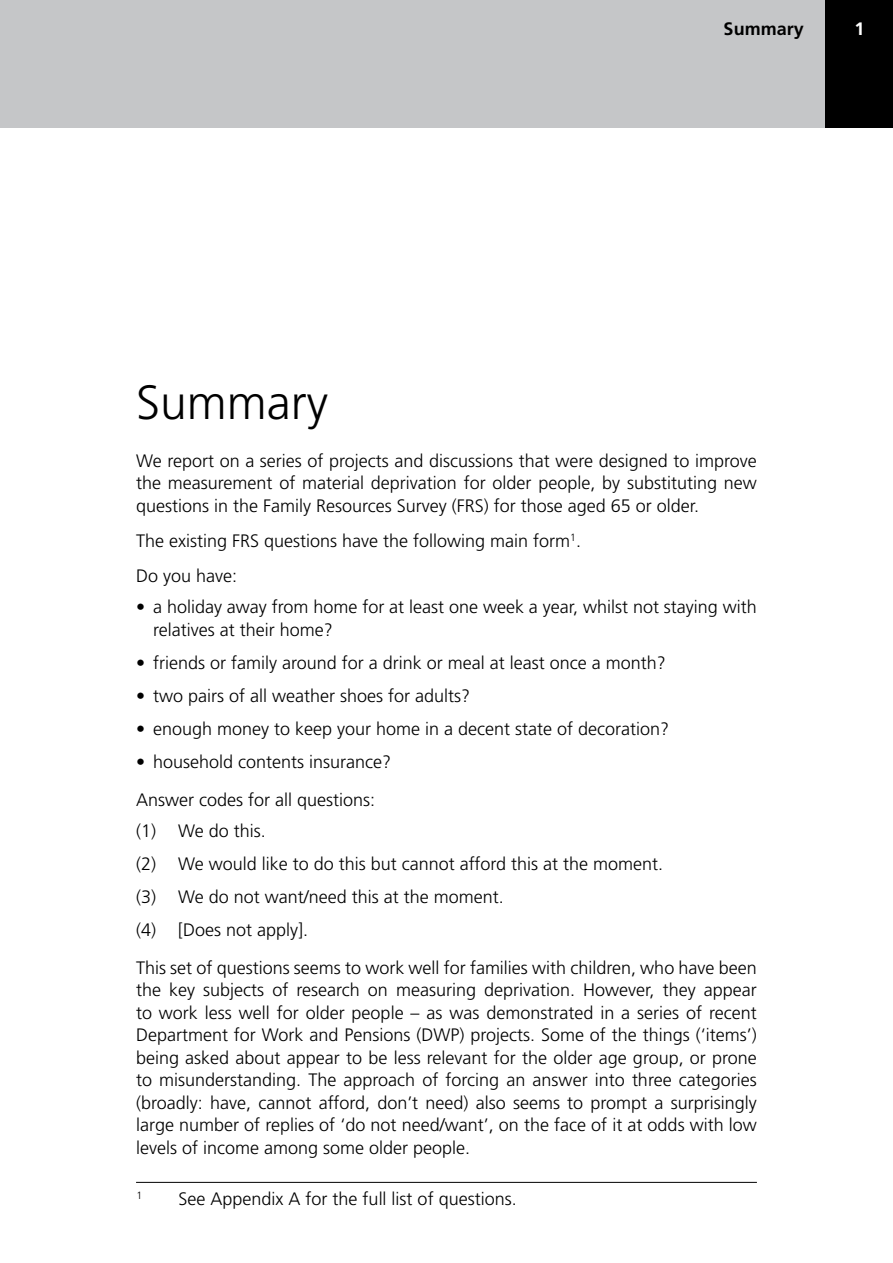
<style>
.page{position:relative;width:893px;height:1263px;background:#fff}
.page>*{position:absolute;margin:0;border:0;box-sizing:border-box;transform-origin:0 0}
.t1{font:300 48px "Frutiger LT";color:#000}
.t2{font:300 18px/22.5px "Frutiger LT";color:#000}
.t3{font:700 18px "Frutiger LT";color:#000}
.t4{font:700 18px "Frutiger LT";color:#fff}
.t5{font:300 10.5px "Frutiger LT";color:#000}
</style>
<div class="page">
<div style="left:825px;top:0;width:68px;height:128px;background:#000"></div>
<div style="left:0;top:0;width:825px;height:128px;background:#c5c6c8"></div>
<hr style="left:136px;top:1182px;width:621px;height:1px;background:#000">
<p class="t3" style="left:724px;top:18px;width:82px">Summary</p>
<p class="t4" style="left:854px;top:18px;width:12px">1</p>
<h1 class="t1" style="left:136px;top:375px;width:193px">Summary</h1>
<p class="t2" style="left:136px;top:449px;width:622px;text-align:justify">We report on a series of projects and discussions that were designed to improve the measurement of material deprivation for older people, by substituting new questions in the Family Resources Survey (FRS) for those aged 65 or older.</p>
<p class="t2" style="left:136px;top:523px;width:446px;line-height:35.2px">The existing FRS questions have the following main form<sup>1</sup>.<br>Do you have:</p>
<p class="t2" style="left:153px;top:596px;width:605px;text-indent:-17px">• a holiday away from home for at least one week a year, whilst not staying with relatives at their home?</p>
<p class="t2" style="left:136px;top:652px;width:531px">• friends or family around for a drink or meal at least once a month?</p>
<p class="t2" style="left:136px;top:685px;width:336px">• two pairs of all weather shoes for adults?</p>
<p class="t2" style="left:136px;top:718px;width:535px">• enough money to keep your home in a decent state of decoration?</p>
<p class="t2" style="left:136px;top:744px;width:257px;line-height:37.3px">• household contents insurance?<br>Answer codes for all questions:</p>
<p class="t2" style="left:136px;top:814px;width:529px;line-height:33.2px">(1) We do this.<br>(2) We would like to do this but cannot afford this at the moment. (3) We do not want/need this at the moment.<br>(4) [Does not apply].</p>
<p class="t2" style="left:136px;top:956px;width:622px;text-align:justify">This set of questions seems to work well for families with children, who have been the key subjects of research on measuring deprivation. However, they appear to work less well for older people – as was demonstrated in a series of recent Department for Work and Pensions (DWP) projects. Some of the things (‘items’) being asked about appear to be less relevant for the older age group, or prone to misunderstanding. The approach of forcing an answer into three categories (broadly: have, cannot afford, don’t need) also seems to prompt a surprisingly large number of replies of ‘do not need/want’, on the face of it at odds with low levels of income among some older people.</p>
<p class="t5" style="left:137px;top:1189px;width:7px">1</p>
<p class="t2" style="left:179px;top:1188px;width:340px">See Appendix A for the full list of questions.</p>
</div>
